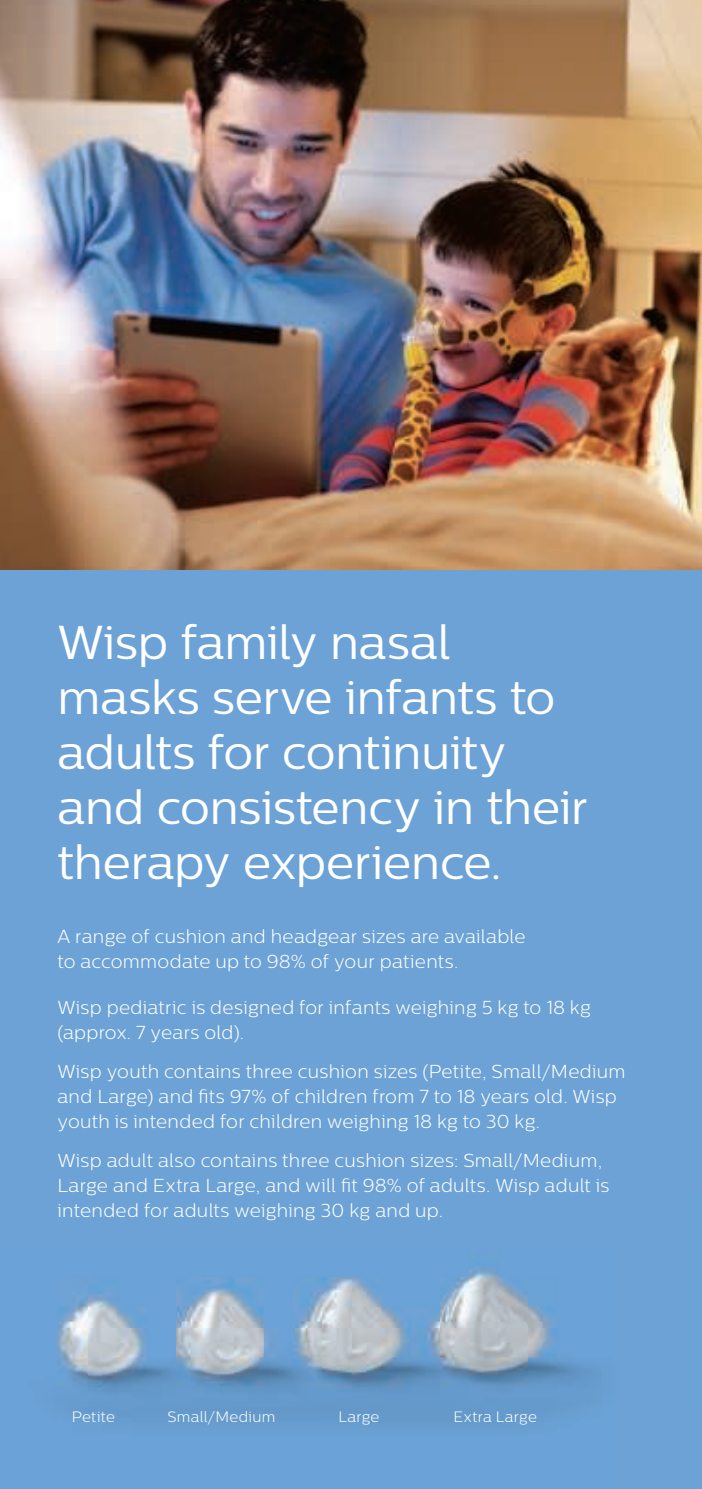
<style>
.page{position:relative;width:702px;height:1489px;background:#fff}
.page>*{position:absolute;margin:0;border:0;box-sizing:border-box;transform-origin:0 0}
.t1{font:47.5px/55px "Centrale Sans";letter-spacing:-.005em;color:#fff}
.t2{font:300 18.75px/25px "Centrale Sans";letter-spacing:.015em;color:#fff}
.t3{font:300 15px "Centrale Sans";letter-spacing:.02em;color:#fff}
</style>
<div class="page">
<div style="left:0;top:0;width:702px;height:1488px;background:#6ca2d6"></div>
<img style="left:0;top:0;width:702px;height:569px">
<img style="left:57px;top:1270px;width:536px;height:152px">
<h1 class="t1" style="left:57px;top:614px;width:532px">Wisp family nasal masks serve infants to adults for continuity and consistency in their therapy experience.</h1>
<p class="t2" style="left:57px;top:923px;width:469px">A range of cushion and headgear sizes are available to accommodate up to 98% of your patients.</p>
<p class="t2" style="left:57px;top:994px;width:535px">Wisp pediatric is designed for infants weighing 5 kg to 18 kg (approx. 7 years old).</p>
<p class="t2" style="left:57px;top:1058px;width:569px">Wisp youth contains three cushion sizes (Petite, Small/Medium and Large) and ts 97% of children from 7 to 18 years old. Wisp youth is intended for children weighing 18 kg to 30 kg.</p>
<p class="t2" style="left:57px;top:1147px;width:553px">Wisp adult also contains three cushion sizes: Small/Medium,<br>Large and Extra Large, and will t 98% of adults. Wisp adult is intended for adults weighing 30 kg and up.</p>
<p class="t3" style="left:72px;top:1407px;width:45px">Petite</p>
<p class="t3" style="left:167px;top:1407px;width:109px">Small/Medium</p>
<p class="t3" style="left:338px;top:1407px;width:42px">Large</p>
<p class="t3" style="left:453px;top:1407px;width:85px">Extra Large</p>
</div>
